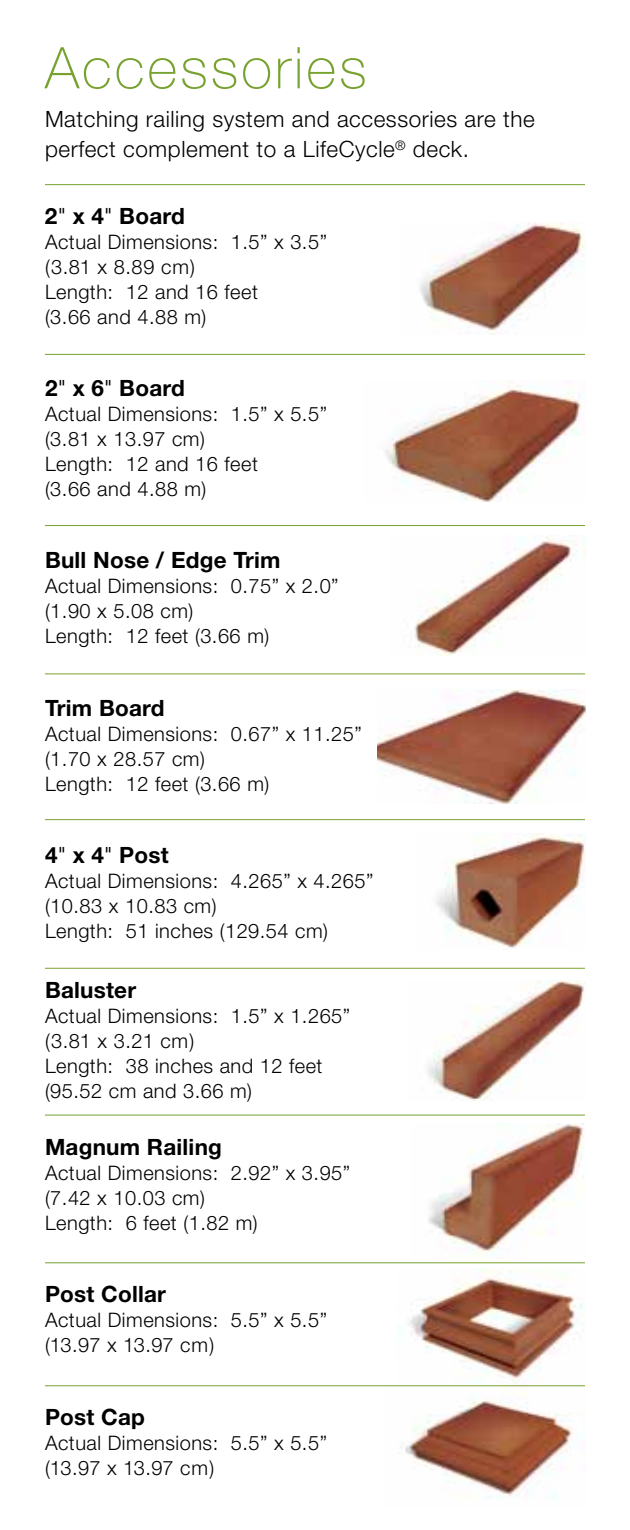
<style>
.page{position:relative;width:630px;height:1530px;background:#fff}
.page>*{position:absolute;margin:0;border:0;box-sizing:border-box;transform-origin:0 0}
.t1{font:100 57.5px "Helvetica Neue";letter-spacing:.05em;color:#78a22f}
.t2{font:700 22.5px "Helvetica Neue";letter-spacing:.01em;color:#000}
.t3{font:300 22.5px/30px "Helvetica Neue";letter-spacing:.025em;color:#000}
.t4{font:300 20px/25px "Helvetica Neue";letter-spacing:.025em;color:#000}
.s1{font-weight:300}
</style>
<div class="page">
<img style="left:397px;top:1268px;width:187px;height:115px">
<img style="left:378px;top:690px;width:208px;height:113px">
<img style="left:385px;top:1386px;width:200px;height:113px">
<img style="left:428px;top:1124px;width:156px;height:134px">
<img style="left:436px;top:834px;width:150px;height:114px">
<img style="left:427px;top:980px;width:159px;height:121px">
<img style="left:414px;top:536px;width:172px;height:120px">
<img style="left:419px;top:222px;width:165px;height:112px">
<img style="left:385px;top:381px;width:201px;height:121px">
<hr style="left:45px;top:354px;width:540px;height:1px;background:#78a22f">
<hr style="left:45px;top:184px;width:540px;height:1px;background:#78a22f">
<hr style="left:45px;top:525px;width:540px;height:1px;background:#78a22f">
<hr style="left:45px;top:673px;width:540px;height:1px;background:#78a22f">
<hr style="left:45px;top:819px;width:540px;height:1px;background:#78a22f">
<hr style="left:45px;top:968px;width:540px;height:1px;background:#78a22f">
<hr style="left:45px;top:1115px;width:540px;height:1px;background:#78a22f">
<hr style="left:45px;top:1262px;width:540px;height:1px;background:#78a22f">
<hr style="left:45px;top:1385px;width:540px;height:1px;background:#78a22f">
<h1 class="t1" style="left:45px;top:35px;width:323px">Accessories</h1>
<p class="t3" style="left:45px;top:104px;width:491px">Matching railing system and accessories are the perfect complement to a LifeCycle<sup>®</sup> deck.</p>
<p class="t2" style="left:45px;top:202px;width:141px">2<span class="s1">"</span> x 4<span class="s1">"</span> Board</p>
<p class="t4" style="left:45px;top:229px;width:284px">Actual Dimensions: 1.5” x 3.5” (3.81 x 8.89 cm)<br>Length: 12 and 16 feet<br>(3.66 and 4.88 m)</p>
<p class="t2" style="left:45px;top:374px;width:141px">2<span class="s1">"</span> x 6<span class="s1">"</span> Board</p>
<p class="t4" style="left:45px;top:401px;width:284px">Actual Dimensions: 1.5” x 5.5” (3.81 x 13.97 cm)<br>Length: 12 and 16 feet<br>(3.66 and 4.88 m)</p>
<p class="t2" style="left:45px;top:546px;width:237px">Bull Nose / Edge Trim</p>
<p class="t4" style="left:45px;top:573px;width:295px">Actual Dimensions: 0.75” x 2.0” (1.90 x 5.08 cm)<br>Length: 12 feet (3.66 m)</p>
<p class="t2" style="left:45px;top:694px;width:121px">Trim Board</p>
<p class="t4" style="left:45px;top:721px;width:318px">Actual Dimensions: 0.67” x 11.25” (1.70 x 28.57 cm)<br>Length: 12 feet (3.66 m)</p>
<p class="t2" style="left:45px;top:841px;width:125px">4<span class="s1">"</span> x 4<span class="s1">"</span> Post</p>
<p class="t4" style="left:45px;top:868px;width:330px">Actual Dimensions: 4.265” x 4.265” (10.83 x 10.83 cm)<br>Length: 51 inches (129.54 cm)</p>
<p class="t2" style="left:45px;top:976px;width:93px">Baluster</p>
<p class="t4" style="left:45px;top:1003px;width:307px">Actual Dimensions: 1.5” x 1.265” (3.81 x 3.21 cm)<br>Length: 38 inches and 12 feet (95.52 cm and 3.66 m)</p>
<p class="t2" style="left:45px;top:1133px;width:178px">Magnum Railing</p>
<p class="t4" style="left:45px;top:1160px;width:307px">Actual Dimensions: 2.92” x 3.95” (7.42 x 10.03 cm)<br>Length: 6 feet (1.82 m)</p>
<p class="t2" style="left:45px;top:1280px;width:122px">Post Collar</p>
<p class="t4" style="left:45px;top:1307px;width:284px">Actual Dimensions: 5.5” x 5.5” (13.97 x 13.97 cm)</p>
<p class="t2" style="left:45px;top:1403px;width:101px">Post Cap</p>
<p class="t4" style="left:45px;top:1430px;width:284px">Actual Dimensions: 5.5” x 5.5” (13.97 x 13.97 cm)</p>
</div>
